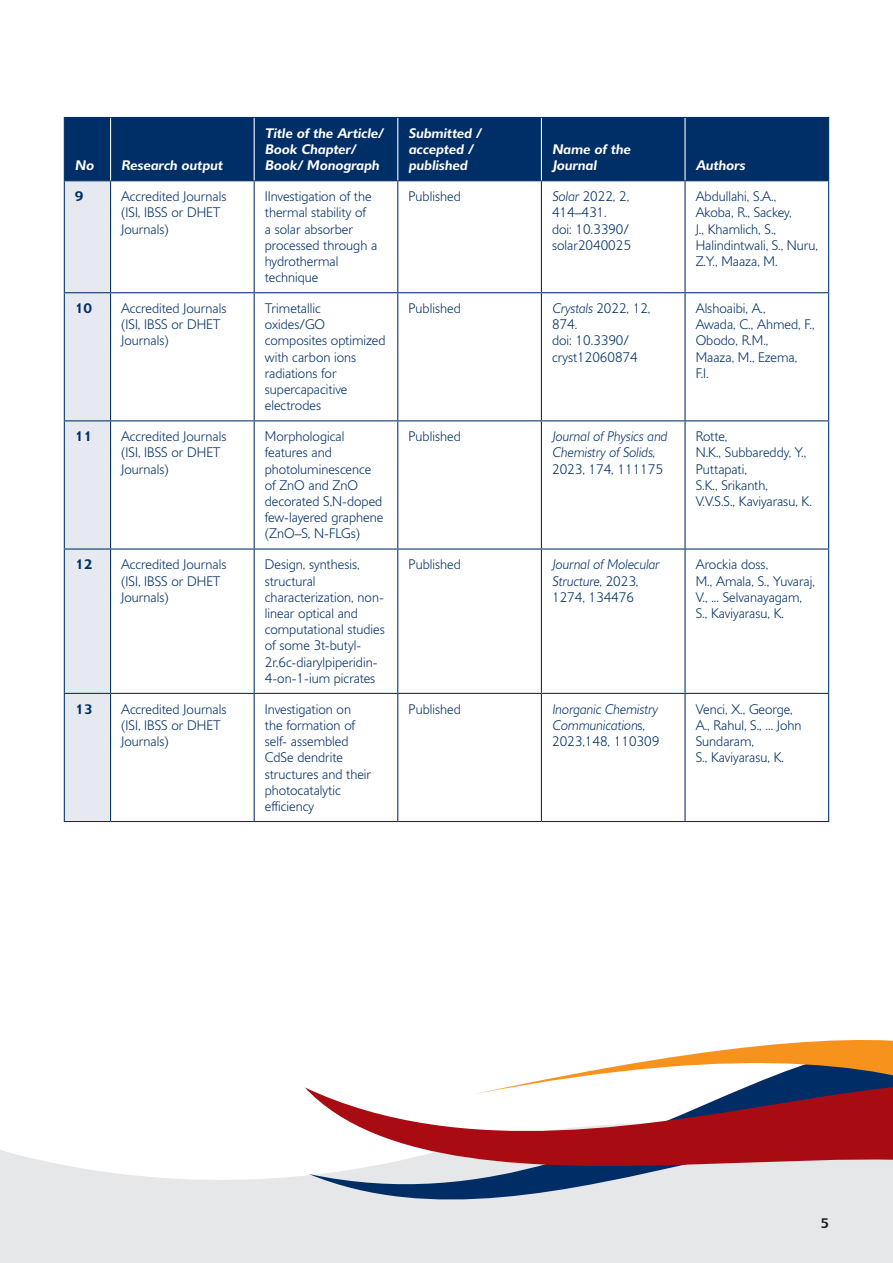
<style>
.page{position:relative;width:893px;height:1263px;background:#fff}
.page>*{position:absolute;margin:0;border:0;box-sizing:border-box;transform-origin:0 0}
.t1{font:300 13.5px/16.2px "Delargo DT";color:#002e66}
.t2{font:italic 300 13.5px/16.2px "Delargo DT";color:#002e66}
.t3{font:italic 600 13.5px/16.2px "Delargo DT";color:#fff}
.t4{font:600 13.5px "Delargo DT";color:#002e66}
.t5{font:600 13.5px "Delargo DT";color:#231f20}
.s1{font-style:italic}
.s2{font-style:normal}
</style>
<div class="page">
<div style="left:65px;top:118px;width:763px;height:62px;background:#002e66"></div>
<div style="left:65px;top:181px;width:45px;height:640px;background:#e6eaf0"></div>
<hr style="left:64px;top:117px;width:47px;height:1px;background:#002e66">
<hr style="left:64px;top:118px;width:1px;height:62px;background:#002e66">
<hr style="left:111px;top:117px;width:143px;height:1px;background:#002e66">
<hr style="left:254px;top:117px;width:144px;height:1px;background:#002e66">
<hr style="left:398px;top:117px;width:143px;height:1px;background:#002e66">
<hr style="left:541px;top:117px;width:144px;height:1px;background:#002e66">
<hr style="left:685px;top:117px;width:144px;height:1px;background:#002e66">
<hr style="left:828px;top:118px;width:1px;height:62px;background:#002e66">
<hr style="left:64px;top:180px;width:47px;height:1px;background:#002e66">
<hr style="left:64px;top:181px;width:1px;height:111px;background:#002e66">
<hr style="left:111px;top:180px;width:143px;height:1px;background:#002e66">
<hr style="left:110px;top:181px;width:1px;height:111px;background:#002e66">
<hr style="left:254px;top:180px;width:144px;height:1px;background:#002e66">
<hr style="left:254px;top:181px;width:1px;height:111px;background:#002e66">
<hr style="left:398px;top:180px;width:143px;height:1px;background:#002e66">
<hr style="left:397px;top:181px;width:1px;height:111px;background:#002e66">
<hr style="left:541px;top:180px;width:144px;height:1px;background:#002e66">
<hr style="left:541px;top:181px;width:1px;height:111px;background:#002e66">
<hr style="left:685px;top:180px;width:144px;height:1px;background:#002e66">
<hr style="left:684px;top:181px;width:2px;height:111px;background:#002e66">
<hr style="left:828px;top:181px;width:1px;height:111px;background:#002e66">
<hr style="left:64px;top:292px;width:47px;height:1px;background:#002e66">
<hr style="left:64px;top:293px;width:1px;height:127px;background:#002e66">
<hr style="left:111px;top:292px;width:143px;height:1px;background:#002e66">
<hr style="left:110px;top:293px;width:1px;height:127px;background:#002e66">
<hr style="left:254px;top:292px;width:144px;height:1px;background:#002e66">
<hr style="left:254px;top:293px;width:1px;height:127px;background:#002e66">
<hr style="left:398px;top:292px;width:143px;height:1px;background:#002e66">
<hr style="left:397px;top:293px;width:1px;height:127px;background:#002e66">
<hr style="left:541px;top:292px;width:144px;height:1px;background:#002e66">
<hr style="left:541px;top:293px;width:1px;height:127px;background:#002e66">
<hr style="left:685px;top:292px;width:144px;height:1px;background:#002e66">
<hr style="left:684px;top:293px;width:2px;height:127px;background:#002e66">
<hr style="left:828px;top:293px;width:1px;height:127px;background:#002e66">
<hr style="left:64px;top:420px;width:47px;height:1px;background:#002e66">
<hr style="left:64px;top:421px;width:1px;height:127px;background:#002e66">
<hr style="left:111px;top:420px;width:143px;height:1px;background:#002e66">
<hr style="left:110px;top:421px;width:1px;height:127px;background:#002e66">
<hr style="left:254px;top:420px;width:144px;height:1px;background:#002e66">
<hr style="left:254px;top:421px;width:1px;height:127px;background:#002e66">
<hr style="left:398px;top:420px;width:143px;height:1px;background:#002e66">
<hr style="left:397px;top:421px;width:1px;height:127px;background:#002e66">
<hr style="left:541px;top:420px;width:144px;height:1px;background:#002e66">
<hr style="left:541px;top:421px;width:1px;height:127px;background:#002e66">
<hr style="left:685px;top:420px;width:144px;height:1px;background:#002e66">
<hr style="left:684px;top:421px;width:2px;height:127px;background:#002e66">
<hr style="left:828px;top:421px;width:1px;height:127px;background:#002e66">
<hr style="left:64px;top:548px;width:47px;height:1px;background:#002e66">
<hr style="left:64px;top:549px;width:1px;height:144px;background:#002e66">
<hr style="left:111px;top:548px;width:143px;height:1px;background:#002e66">
<hr style="left:110px;top:549px;width:1px;height:144px;background:#002e66">
<hr style="left:254px;top:548px;width:144px;height:1px;background:#002e66">
<hr style="left:254px;top:549px;width:1px;height:144px;background:#002e66">
<hr style="left:398px;top:548px;width:143px;height:1px;background:#002e66">
<hr style="left:397px;top:549px;width:1px;height:144px;background:#002e66">
<hr style="left:541px;top:548px;width:144px;height:1px;background:#002e66">
<hr style="left:541px;top:549px;width:1px;height:144px;background:#002e66">
<hr style="left:685px;top:548px;width:144px;height:1px;background:#002e66">
<hr style="left:684px;top:549px;width:2px;height:144px;background:#002e66">
<hr style="left:828px;top:549px;width:1px;height:144px;background:#002e66">
<hr style="left:64px;top:693px;width:47px;height:1px;background:#002e66">
<hr style="left:64px;top:694px;width:1px;height:127px;background:#002e66">
<hr style="left:111px;top:693px;width:143px;height:1px;background:#002e66">
<hr style="left:110px;top:694px;width:1px;height:127px;background:#002e66">
<hr style="left:254px;top:693px;width:144px;height:1px;background:#002e66">
<hr style="left:254px;top:694px;width:1px;height:127px;background:#002e66">
<hr style="left:398px;top:693px;width:143px;height:1px;background:#002e66">
<hr style="left:397px;top:694px;width:1px;height:127px;background:#002e66">
<hr style="left:541px;top:693px;width:144px;height:1px;background:#002e66">
<hr style="left:541px;top:694px;width:1px;height:127px;background:#002e66">
<hr style="left:685px;top:693px;width:144px;height:1px;background:#002e66">
<hr style="left:684px;top:694px;width:2px;height:127px;background:#002e66">
<hr style="left:828px;top:694px;width:1px;height:127px;background:#002e66">
<hr style="left:64px;top:821px;width:47px;height:1px;background:#002e66">
<hr style="left:111px;top:821px;width:143px;height:1px;background:#002e66">
<hr style="left:254px;top:821px;width:144px;height:1px;background:#002e66">
<hr style="left:398px;top:821px;width:143px;height:1px;background:#002e66">
<hr style="left:541px;top:821px;width:144px;height:1px;background:#002e66">
<hr style="left:685px;top:821px;width:144px;height:1px;background:#002e66">
<hr style="left:110px;top:118px;width:1px;height:62px;background:#fff">
<hr style="left:254px;top:118px;width:1px;height:62px;background:#fff">
<hr style="left:397px;top:118px;width:1px;height:62px;background:#fff">
<hr style="left:541px;top:118px;width:1px;height:62px;background:#fff">
<hr style="left:684px;top:118px;width:2px;height:62px;background:#fff">
<svg style="left:0;top:1150px;width:309px;height:113px;fill:#e6e7e9"></svg>
<div style="left:309px;top:1246px;width:584px;height:17px;background:#e6e7e9"></div>
<svg style="left:305px;top:1087px;width:588px;height:159px;fill:#e6e7e9"></svg>
<svg style="left:473px;top:1040px;width:420px;height:157px"></svg>
<p class="t3" style="left:75px;top:157px;width:20px">No</p>
<p class="t3" style="left:121px;top:157px;width:103px">Research output</p>
<p class="t3" style="left:265px;top:125px;width:120px">Title of the Article/<br>Book Chapter/<br>Book/ Monograph</p>
<p class="t3" style="left:408px;top:125px;width:74px">Submitted / accepted / published</p>
<p class="t3" style="left:552px;top:141px;width:80px">Name of the<br>Journal</p>
<p class="t3" style="left:696px;top:157px;width:51px">Authors</p>
<p class="t4" style="left:75px;top:188px;width:10px">9</p>
<p class="t1" style="left:121px;top:188px;width:107px">Accredited Journals (ISI, IBSS or DHET<br>Journals)</p>
<p class="t1" style="left:265px;top:188px;width:114px">IInvestigation of the thermal stability of<br>a solar absorber processed through a hydrothermal technique</p>
<p class="t1" style="left:408px;top:188px;width:54px">Published</p>
<p class="t1" style="left:552px;top:188px;width:80px"><span class="s1">Solar</span> 2022, 2,<br>414–431.<br>doi: 10.3390/ solar2040025</p>
<p class="t1" style="left:696px;top:188px;width:124px">Abdullahi, S.A.,<br>Akoba, R., Sackey,<br>J., Khamlich, S.,<br>Halindintwali, S., Nuru,<br>Z.Y., Maaza, M.</p>
<p class="t4" style="left:75px;top:300px;width:19px">10</p>
<p class="t1" style="left:121px;top:300px;width:107px">Accredited Journals (ISI, IBSS or DHET<br>Journals)</p>
<p class="t1" style="left:265px;top:300px;width:122px">Trimetallic<br>oxides/GO composites optimized with carbon ions radiations for supercapacitive electrodes</p>
<p class="t1" style="left:408px;top:300px;width:54px">Published</p>
<p class="t1" style="left:552px;top:300px;width:100px"><span class="s1">Crystals</span> 2022, 12,<br>874.<br>doi: 10.3390/ cryst12060874</p>
<p class="t1" style="left:696px;top:300px;width:120px">Alshoaibi, A.,<br>Awada, C., Ahmed, F.,<br>Obodo, R.M.,<br>Maaza, M., Ezema,<br>F.I.</p>
<p class="t4" style="left:75px;top:428px;width:19px">11</p>
<p class="t1" style="left:121px;top:428px;width:107px">Accredited Journals (ISI, IBSS or DHET<br>Journals)</p>
<p class="t1" style="left:265px;top:428px;width:120px">Morphological features and photoluminescence of ZnO and ZnO decorated S,N-doped few-layered graphene (ZnO–S, N-FLGs)</p>
<p class="t1" style="left:408px;top:428px;width:54px">Published</p>
<p class="t2" style="left:552px;top:428px;width:116px">Journal of Physics and<br>Chemistry of Solids<span class="s2">,<br>2023, 174, 111175</span></p>
<p class="t1" style="left:696px;top:428px;width:118px">Rotte,<br>N.K., Subbareddy, Y.,<br>Puttapati,<br>S.K., Srikanth,<br>V.V.S.S., Kaviyarasu, K.</p>
<p class="t4" style="left:75px;top:556px;width:19px">12</p>
<p class="t1" style="left:121px;top:556px;width:107px">Accredited Journals (ISI, IBSS or DHET<br>Journals)</p>
<p class="t1" style="left:265px;top:556px;width:121px">Design, synthesis, structural characterization, non&shy;linear optical and computational studies of some 3t-butyl-<br>2r,6c-diarylpiperidin-<br>4-on-1-ium picrates</p>
<p class="t1" style="left:408px;top:556px;width:54px">Published</p>
<p class="t2" style="left:552px;top:556px;width:109px">Journal of Molecular<br>Structure<span class="s2">, 2023,<br>1274, 134476</span></p>
<p class="t1" style="left:696px;top:556px;width:121px">Arockia doss,<br>M., Amala, S., Yuvaraj,<br>V., ... Selvanayagam,<br>S., Kaviyarasu, K.</p>
<p class="t4" style="left:75px;top:701px;width:19px">13</p>
<p class="t1" style="left:121px;top:700px;width:107px">Accredited Journals (ISI, IBSS or DHET<br>Journals)</p>
<p class="t1" style="left:265px;top:700px;width:108px">Investigation on the formation of self- assembled<br>CdSe dendrite structures and their photocatalytic efficiency</p>
<p class="t1" style="left:408px;top:700px;width:54px">Published</p>
<p class="t2" style="left:552px;top:700px;width:109px">Inorganic Chemistry<br>Communication<span class="s2">s,<br>2023,148, 110309</span></p>
<p class="t1" style="left:696px;top:700px;width:107px">Venci, X., George,<br>A., Rahul, S., ... John<br>Sundaram,<br>S., Kaviyarasu, K.</p>
<p class="t5" style="left:820px;top:1214px;width:10px">5</p>
</div>
